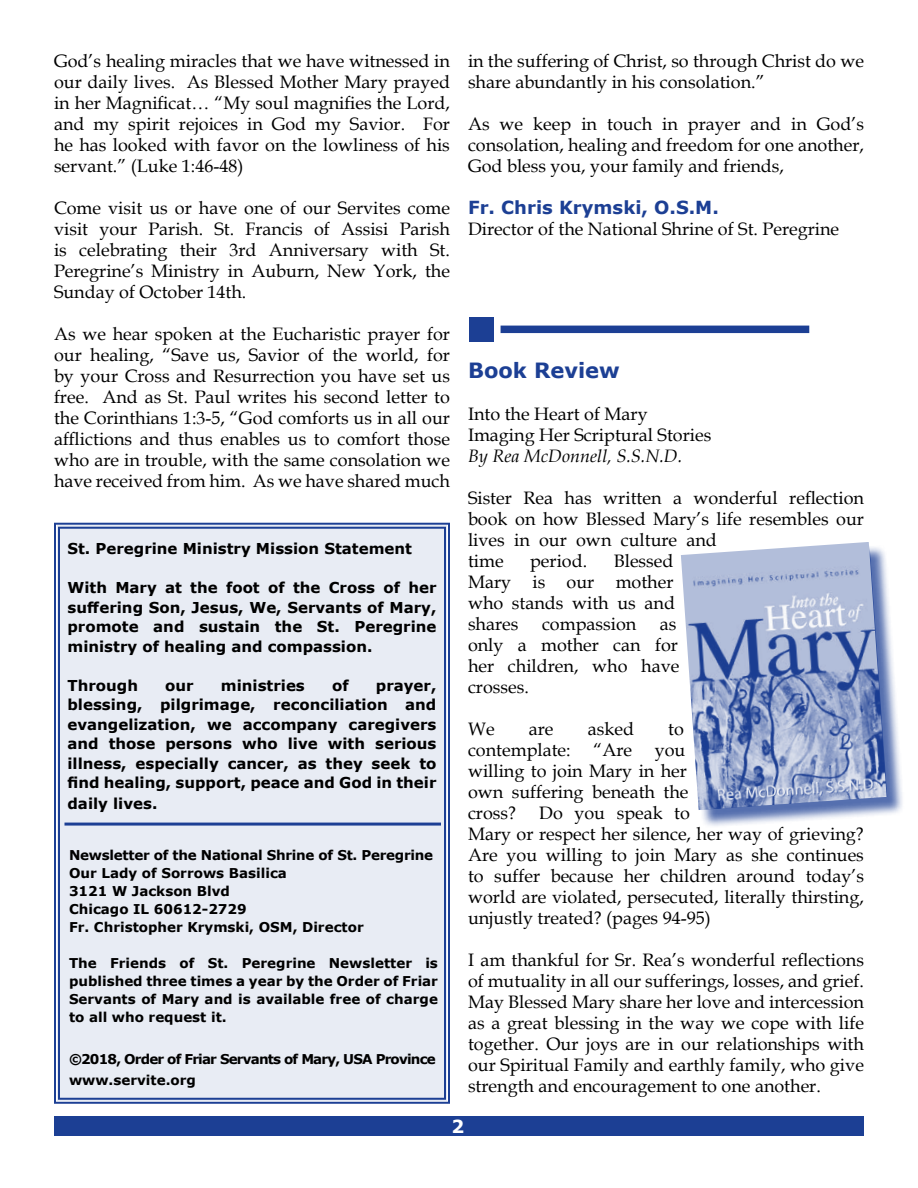
<style>
.page{position:relative;width:918px;height:1188px;background:#fff}
.page>*{position:absolute;margin:0;border:0;box-sizing:border-box;transform-origin:0 0}
.t1{font:700 21px "Verdana";color:#1c3f94}
.t2{font:18px/21px "Book Antiqua";color:#000;text-align:justify}
.t3{font:italic 18px "Book Antiqua";color:#000}
.t4{font:700 18px "Verdana";color:#1c3f94}
.t5{font:700 18px "Verdana";color:#fff}
.t6{font:700 15px/19.5px "Verdana";color:#000;text-align:justify}
.t7{font:700 13.5px/18px "Verdana";color:#000}
.t8{font:700 13.5px/21px "Verdana";letter-spacing:-.06em;color:#000}
</style>
<div class="page">
<div style="left:54px;top:1116px;width:810px;height:20px;background:#1c3f94"></div>
<div style="left:54px;top:522px;width:396px;height:582px;background:#e8ecf4"></div>
<div style="left:58px;top:527px;width:388px;height:573px;border:2px solid #1c3f94"></div>
<hr style="left:64px;top:823px;width:377px;height:3px;background:#1c3f94">
<div style="left:501px;top:326px;width:308px;height:7px;background:#1c3f94"></div>
<div style="left:684px;top:545px;width:221px;height:283px;background:#1c3f94;opacity:.75"></div>
<img style="left:681px;top:542px;width:206px;height:268px">
<p class="t2" style="left:54px;top:50px;width:398px">God’s healing miracles that we have witnessed in our daily lives. As Blessed Mother Mary prayed in her Magnificat… “My soul magnifies the Lord, and my spirit rejoices in God my Savior. For he has looked with favor on the lowliness of his servant.” (Luke 1:46-48)</p>
<p class="t2" style="left:54px;top:197px;width:398px">Come visit us or have one of our Servites come visit your Parish. St. Francis of Assisi Parish is celebrating their 3rd Anniversary with St.<br>Peregrine’s Ministry in Auburn, New York, the Sunday of October 14th.</p>
<p class="t2" style="left:54px;top:323px;width:398px">As we hear spoken at the Eucharistic prayer for our healing, “Save us, Savior of the world, for by your Cross and Resurrection you have set us free. And as St. Paul writes his second letter to the Corinthians 1:3-5, “God comforts us in all our afflictions and thus enables us to comfort those who are in trouble, with the same consolation we have received from him. As we have shared much</p>
<p class="t1" style="left:462px;top:355px;width:159px"><sup>▪</sup>Book Review</p>
<p class="t2" style="left:468px;top:50px;width:398px">in the suffering of Christ, so through Christ do we share abundantly in his consolation.”</p>
<p class="t2" style="left:468px;top:113px;width:398px">As we keep in touch in prayer and in God’s consolation, healing and freedom for one another, God bless you, your family and friends,</p>
<p class="t4" style="left:468px;top:195px;width:252px">Fr. Chris Krymski, O.S.M.</p>
<p class="t2" style="left:468px;top:218px;width:373px">Director of the National Shrine of St. Peregrine</p>
<p class="t2" style="left:468px;top:403px;width:245px">Into the Heart of Mary<br>Imaging Her Scriptural Stories</p>
<p class="t3" style="left:468px;top:443px;width:216px">By Rea McDonnell, S.S.N.D.</p>
<p class="t2" style="left:468px;top:487px;width:398px;text-align:left">Sister Rea has written a wonderful reflection book on how Blessed Mary’s life resembles our lives in our own culture and<br>time</p>
<p class="t6" style="left:68px;top:539px;width:346px">St. Peregrine Ministry Mission Statement</p>
<p class="t6" style="left:68px;top:578px;width:371px">With Mary at the foot of the Cross of her suffering Son, Jesus, We, Servants of Mary, promote and sustain the St. Peregrine ministry of healing and compassion.</p>
<p class="t6" style="left:68px;top:675px;width:72px">Through</p>
<p class="t6" style="left:165px;top:675px;width:30px">our</p>
<p class="t6" style="left:221px;top:675px;width:85px">ministries</p>
<p class="t6" style="left:332px;top:675px;width:18px">of</p>
<p class="t2" style="left:468px;top:550px;width:209px;text-indent:146px">Blessed Mary is our mother who stands with us and shares</p>
<p class="t2" style="left:530px;top:550px;width:59px">period.</p>
<p class="t2" style="left:542px;top:613px;width:96px">compassion</p>
<p class="t2" style="left:468px;top:613px;width:213px;text-align:left;text-indent:192px">as only a mother can for her children, who have crosses.</p>
<p class="t2" style="left:468px;top:718px;width:28px">We</p>
<p class="t2" style="left:529px;top:718px;width:26px">are</p>
<p class="t2" style="left:588px;top:718px;width:48px">asked</p>
<p class="t2" style="left:668px;top:718px;width:17px">to</p>
<p class="t2" style="left:468px;top:739px;width:104px">contemplate:</p>
<p class="t2" style="left:593px;top:739px;width:40px">“Are</p>
<p class="t6" style="left:68px;top:675px;width:371px;text-indent:308px">prayer, blessing, pilgrimage, reconciliation and evangelization, we accompany caregivers and those persons who live with serious illness, especially cancer, as they seek to find healing, support, peace and God in their</p>
<p class="t6" style="left:68px;top:794px;width:91px">daily lives.</p>
<p class="t7" style="left:69px;top:846px;width:366px">Newsletter of the National Shrine of St. Peregrine<br>Our Lady of Sorrows Basilica<br>3121 W Jackson Blvd<br>Chicago IL 60612-2729<br>Fr. Christopher Krymski, OSM, Director</p>
<p class="t7" style="left:69px;top:954px;width:371px;text-align:justify">The Friends of St. Peregrine Newsletter is published three times a year by the Order of Friar Servants of Mary and is available free of charge to all who request it.</p>
<p class="t8" style="left:69px;top:1048px;width:368px">©2018, Order of Friar Servants of Mary, USA Province www.servite.org</p>
<p class="t2" style="left:468px;top:739px;width:222px;text-align:left;text-indent:187px">you willing to join Mary in her own suffering beneath the cross?</p>
<p class="t2" style="left:468px;top:802px;width:398px;text-align:left;text-indent:71px">Do you speak to<br>Mary or respect her silence, her way of grieving?<br>Are you willing to join Mary as she continues to suffer because her children around today’s world are violated, persecuted, literally thirsting, unjustly treated? (pages 94-95)</p>
<p class="t2" style="left:468px;top:949px;width:398px">I am thankful for Sr. Rea’s wonderful reflections of mutuality in all our sufferings, losses, and grief.<br>May Blessed Mary share her love and intercession as a great blessing in the way we cope with life together. Our joys are in our relationships with our Spiritual Family and earthly family, who give strength and encouragement to one another.</p>
<p class="t5" style="left:452px;top:1114px;width:14px">2</p>
</div>
